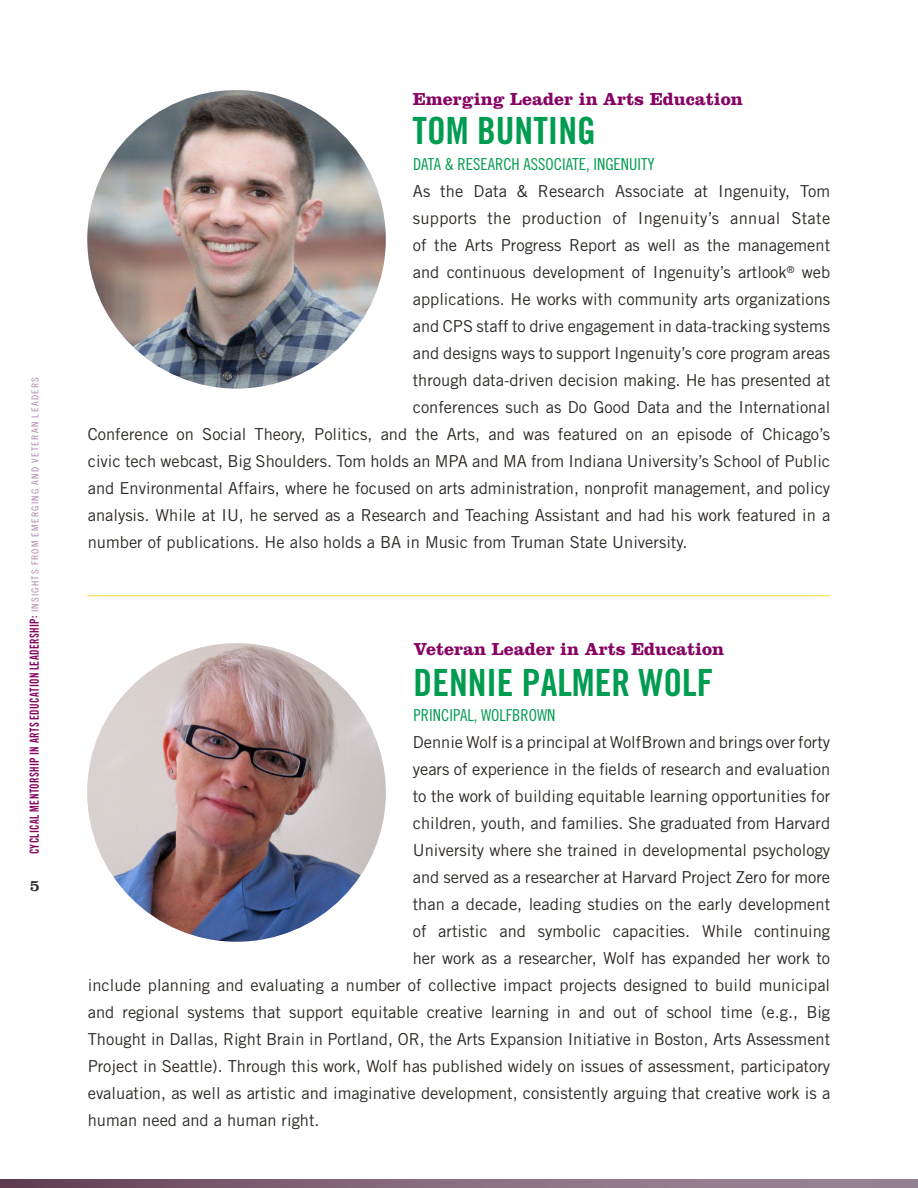
<style>
.page{position:relative;width:918px;height:1188px;background:#fff}
.page>*{position:absolute;margin:0;border:0;box-sizing:border-box;transform-origin:0 0}
.t1{font:37.5px "Trade Gothic LT Std Bd Cn 20";color:#009c50}
.t2{font:700 18px "Clarendon LT Std";color:#870363}
.t3{font:16.5px "Trade Gothic LT Std";color:#2e2926}
.t4{font:16.5px "Trade Gothic LT Std Cn 18";color:#009c50}
.t5{font:16.5px "Trade Gothic LT Std";letter-spacing:.02em;color:#2e2926}
.t6{font:16.5px "Clarendon LT Std";color:#2e2926}
.t7{font:12.45px "Trade Gothic LT Std Bd Cn 20";letter-spacing:.035em;color:#870363;scale:.87 1}
.s1{font-family:"Trade Gothic LT Std Cn 18";font-size:9.45px;color:#ae84af}
</style>
<div class="page">
<svg style="left:0;top:1180px;width:918px;height:8px;background:#84697b"></svg>
<hr style="left:87px;top:595px;width:743px;height:1px;background:#ffd82b">
<img style="left:87px;top:643px;width:299px;height:299px;border-radius:149px">
<img style="left:87px;top:90px;width:299px;height:299px;border-radius:149px">
<p class="t7" style="left:27px;top:854px;width:550px;rotate:-90deg">CYCLICAL MENTORSHIP IN ARTS EDUCATION LEADERSHIP: <span class="s1">INSIGHTS FROM EMERGING AND VETERAN LEADERS</span></p>
<p class="t6" style="left:30px;top:876px;width:12px">5</p>
<p class="t2" style="left:413px;top:88px;width:332px">Emerging Leader in Arts Education</p>
<p class="t1" style="left:413px;top:107px;width:185px">TOM BUNTING</p>
<p class="t4" style="left:413px;top:154px;width:243px">DATA &amp; RESEARCH ASSOCIATE, INGENUITY</p>
<p class="t3" style="left:413px;top:181px;width:419px">As the Data &amp; Research Associate at Ingenuity, Tom</p>
<p class="t5" style="left:413px;top:208px;width:419px">supports the production of Ingenuity’s annual State</p>
<p class="t3" style="left:413px;top:235px;width:419px">of the Arts Progress Report as well as the management</p>
<p class="t3" style="left:413px;top:262px;width:419px">and continuous development of Ingenuity’s artlook<sup>®</sup> web</p>
<p class="t3" style="left:413px;top:289px;width:419px">applications. He works with community arts organizations</p>
<p class="t3" style="left:413px;top:316px;width:419px">and CPS staff to drive engagement in data-tracking systems</p>
<p class="t3" style="left:413px;top:343px;width:419px">and designs ways to support Ingenuity’s core program areas</p>
<p class="t3" style="left:413px;top:370px;width:419px">through data-driven decision making. He has presented at</p>
<p class="t3" style="left:413px;top:397px;width:419px">conferences such as Do Good Data and the International</p>
<p class="t3" style="left:88px;top:424px;width:744px">Conference on Social Theory, Politics, and the Arts, and was featured on an episode of Chicago’s</p>
<p class="t3" style="left:88px;top:451px;width:744px">civic tech webcast, Big Shoulders. Tom holds an MPA and MA from Indiana University’s School of Public</p>
<p class="t3" style="left:88px;top:478px;width:744px">and Environmental Affairs, where he focused on arts administration, nonprofit management, and policy</p>
<p class="t3" style="left:88px;top:505px;width:744px">analysis. While at IU, he served as a Research and Teaching Assistant and had his work featured in a</p>
<p class="t3" style="left:88px;top:532px;width:601px">number of publications. He also holds a BA in Music from Truman State University.</p>
<p class="t2" style="left:414px;top:638px;width:312px">Veteran Leader in Arts Education</p>
<p class="t1" style="left:414px;top:660px;width:301px">DENNIE PALMER WOLF</p>
<p class="t4" style="left:414px;top:705px;width:143px">PRINCIPAL, WOLFBROWN</p>
<p class="t3" style="left:413px;top:732px;width:419px">Dennie Wolf is a principal at WolfBrown and brings over forty</p>
<p class="t3" style="left:413px;top:759px;width:419px">years of experience in the fields of research and evaluation</p>
<p class="t3" style="left:413px;top:786px;width:419px">to the work of building equitable learning opportunities for</p>
<p class="t3" style="left:413px;top:813px;width:419px">children, youth, and families. She graduated from Harvard</p>
<p class="t3" style="left:413px;top:840px;width:419px">University where she trained in developmental psychology</p>
<p class="t3" style="left:413px;top:867px;width:419px">and served as a researcher at Harvard Project Zero for more</p>
<p class="t3" style="left:413px;top:894px;width:419px">than a decade, leading studies on the early development</p>
<p class="t3" style="left:413px;top:921px;width:419px">of artistic and symbolic capacities. While continuing</p>
<p class="t3" style="left:413px;top:948px;width:419px">her work as a researcher, Wolf has expanded her work to</p>
<p class="t3" style="left:88px;top:975px;width:744px">include planning and evaluating a number of collective impact projects designed to build municipal</p>
<p class="t3" style="left:88px;top:1002px;width:744px">and regional systems that support equitable creative learning in and out of school time (e.g., Big</p>
<p class="t3" style="left:88px;top:1029px;width:744px">Thought in Dallas, Right Brain in Portland, OR, the Arts Expansion Initiative in Boston, Arts Assessment</p>
<p class="t3" style="left:88px;top:1056px;width:744px">Project in Seattle). Through this work, Wolf has published widely on issues of assessment, participatory</p>
<p class="t3" style="left:88px;top:1083px;width:744px">evaluation, as well as artistic and imaginative development, consistently arguing that creative work is a</p>
<p class="t3" style="left:88px;top:1110px;width:233px">human need and a human right.</p>
</div>
